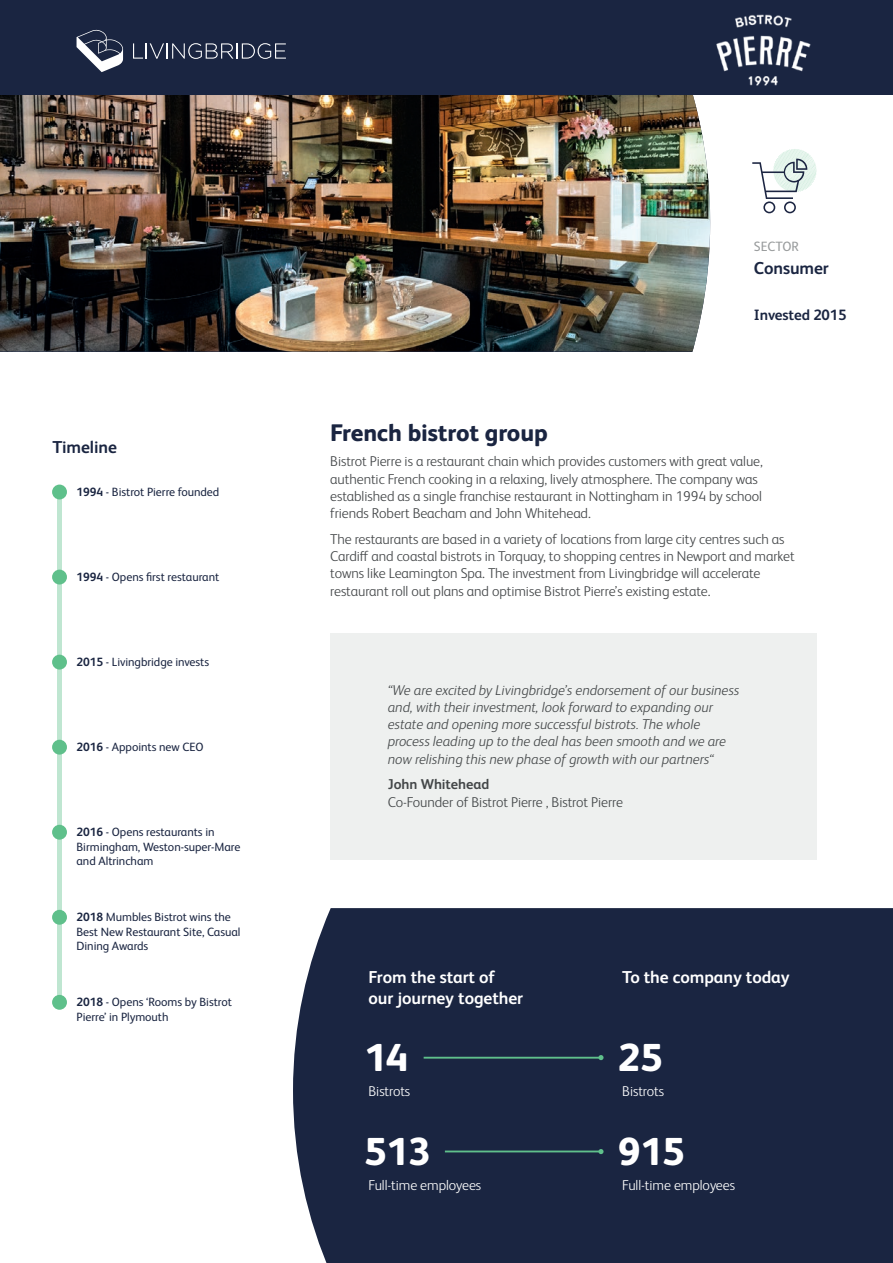
<style>
.page{position:relative;width:893px;height:1263px;background:#fff}
.page>*{position:absolute;margin:0;border:0;box-sizing:border-box;transform-origin:0 0}
.t1{font:800 39px "FS Albert Pro";letter-spacing:-.005em;color:#fff}
.t2{font:800 24px "FS Albert Pro";letter-spacing:-.005em;color:#1a2541}
.t3{font:700 17.25px/20.7px "FS Albert Pro";letter-spacing:-.005em;color:#fff}
.t4{font:700 17.25px "FS Albert Pro";letter-spacing:-.005em;color:#1a2541}
.t5{font:700 15px "FS Albert Pro";letter-spacing:-.01em;color:#1a2541}
.t6{font:300 14.25px/17.2px "FS Albert Pro";letter-spacing:-.005em;color:#434648}
.t7{font:italic 300 14.25px/17.2px "FS Albert Pro";letter-spacing:-.005em;color:#434648}
.t8{font:300 14.25px "FS Albert Pro";letter-spacing:-.005em;color:#fff}
.t9{font:700 14.25px "FS Albert Pro";letter-spacing:-.005em;color:#434648}
.t10{font:13.5px "FS Albert Pro";letter-spacing:-.005em;color:#999c9d}
.t11{font:12px/14.4px "FS Albert Pro";letter-spacing:-.005em;color:#1a2541}
.s1{font-weight:700}
</style>
<div class="page">
<img style="left:0;top:95px;width:710px;height:256px">
<div style="left:0;top:0;width:893px;height:95px;background:#1a2541"></div>
<svg style="left:133px;top:43px;width:153px;height:16px"></svg>
<svg style="left:77px;top:30px;width:46px;height:42px"></svg>
<div style="left:293px;top:908px;width:600px;height:355px;background:#1a2541"></div>
<hr style="left:424px;top:1057px;width:177px;height:1px;background:#5fc08b">
<svg style="left:598px;top:1055px;width:5px;height:5px"></svg>
<hr style="left:445px;top:1150px;width:156px;height:2px;background:#5fc08b">
<svg style="left:598px;top:1149px;width:5px;height:5px"></svg>
<div style="left:330px;top:634px;width:486px;height:226px;background:#eef0ef"></div>
<img style="left:660px;top:14px;width:151px;height:88px">
<div style="left:57px;top:493px;width:5px;height:509px;background:#bfe6d1"></div>
<div style="left:52px;top:485px;width:15px;height:14px;background:#5fc08b;border-radius:50%"></div>
<div style="left:52px;top:570px;width:15px;height:14px;background:#5fc08b;border-radius:50%"></div>
<div style="left:52px;top:655px;width:15px;height:14px;background:#5fc08b;border-radius:50%"></div>
<div style="left:52px;top:740px;width:15px;height:15px;background:#5fc08b;border-radius:50%"></div>
<div style="left:52px;top:825px;width:15px;height:15px;background:#5fc08b;border-radius:50%"></div>
<div style="left:52px;top:910px;width:15px;height:15px;background:#5fc08b;border-radius:50%"></div>
<div style="left:52px;top:995px;width:15px;height:15px;background:#5fc08b;border-radius:50%"></div>
<svg style="left:752px;top:149px;width:64px;height:64px"></svg>
<p class="t4" style="left:52px;top:435px;width:66px">Timeline</p>
<p class="t11" style="left:77px;top:484px;width:144px"><span class="s1">1994</span> - Bistrot Pierre founded</p>
<p class="t11" style="left:77px;top:569px;width:144px"><span class="s1">1994</span> - Opens first restaurant</p>
<p class="t11" style="left:77px;top:654px;width:134px"><span class="s1">2015</span> - Livingbridge invests</p>
<p class="t11" style="left:77px;top:739px;width:128px"><span class="s1">2016</span> - Appoints new CEO</p>
<p class="t11" style="left:77px;top:824px;width:165px"><span class="s1">2016</span> - Opens restaurants in<br>Birmingham, Weston-super-Mare and Altrincham</p>
<p class="t11" style="left:77px;top:909px;width:165px"><span class="s1">2018</span> Mumbles Bistrot wins the<br>Best New Restaurant Site, Casual<br>Dining Awards</p>
<p class="t11" style="left:77px;top:994px;width:157px"><span class="s1">2018</span> - Opens ‘Rooms by Bistrot<br>Pierre’ in Plymouth</p>
<p class="t10" style="left:754px;top:237px;width:47px">SECTOR</p>
<p class="t4" style="left:754px;top:256px;width:76px">Consumer</p>
<p class="t5" style="left:754px;top:304px;width:94px">Invested 2015</p>
<h2 class="t2" style="left:330px;top:413px;width:219px">French bistrot group</h2>
<p class="t6" style="left:330px;top:452px;width:434px">Bistrot Pierre is a restaurant chain which provides customers with great value, authentic French cooking in a relaxing, lively atmosphere. The company was established as a single franchise restaurant in Nottingham in 1994 by school friends Robert Beacham and John Whitehead.</p>
<p class="t6" style="left:330px;top:529px;width:466px">The restaurants are based in a variety of locations from large city centres such as Cardiff and coastal bistrots in Torquay, to shopping centres in Newport and market towns like Leamington Spa. The investment from Livingbridge will accelerate restaurant roll out plans and optimise Bistrot Pierre’s existing estate.</p>
<p class="t7" style="left:388px;top:680px;width:353px">“We are excited by Livingbridge’s endorsement of our business and, with their investment, look forward to expanding our estate and opening more successful bistrots. The whole process leading up to the deal has been smooth and we are now relishing this new phase of growth with our partners“</p>
<p class="t9" style="left:388px;top:774px;width:103px">John Whitehead</p>
<p class="t6" style="left:388px;top:792px;width:237px">Co-Founder of Bistrot Pierre , Bistrot Pierre</p>
<p class="t3" style="left:369px;top:966px;width:156px">From the start of our journey together</p>
<p class="t3" style="left:622px;top:966px;width:169px">To the company today</p>
<h1 class="t1" style="left:364px;top:1027px;width:46px">14</h1>
<h1 class="t1" style="left:618px;top:1027px;width:46px">25</h1>
<p class="t8" style="left:369px;top:1081px;width:43px">Bistrots</p>
<p class="t8" style="left:622px;top:1081px;width:43px">Bistrots</p>
<h1 class="t1" style="left:364px;top:1121px;width:68px">513</h1>
<h1 class="t1" style="left:618px;top:1121px;width:68px">915</h1>
<p class="t8" style="left:369px;top:1175px;width:114px">Full-time employees</p>
<p class="t8" style="left:622px;top:1175px;width:114px">Full-time employees</p>
</div>
